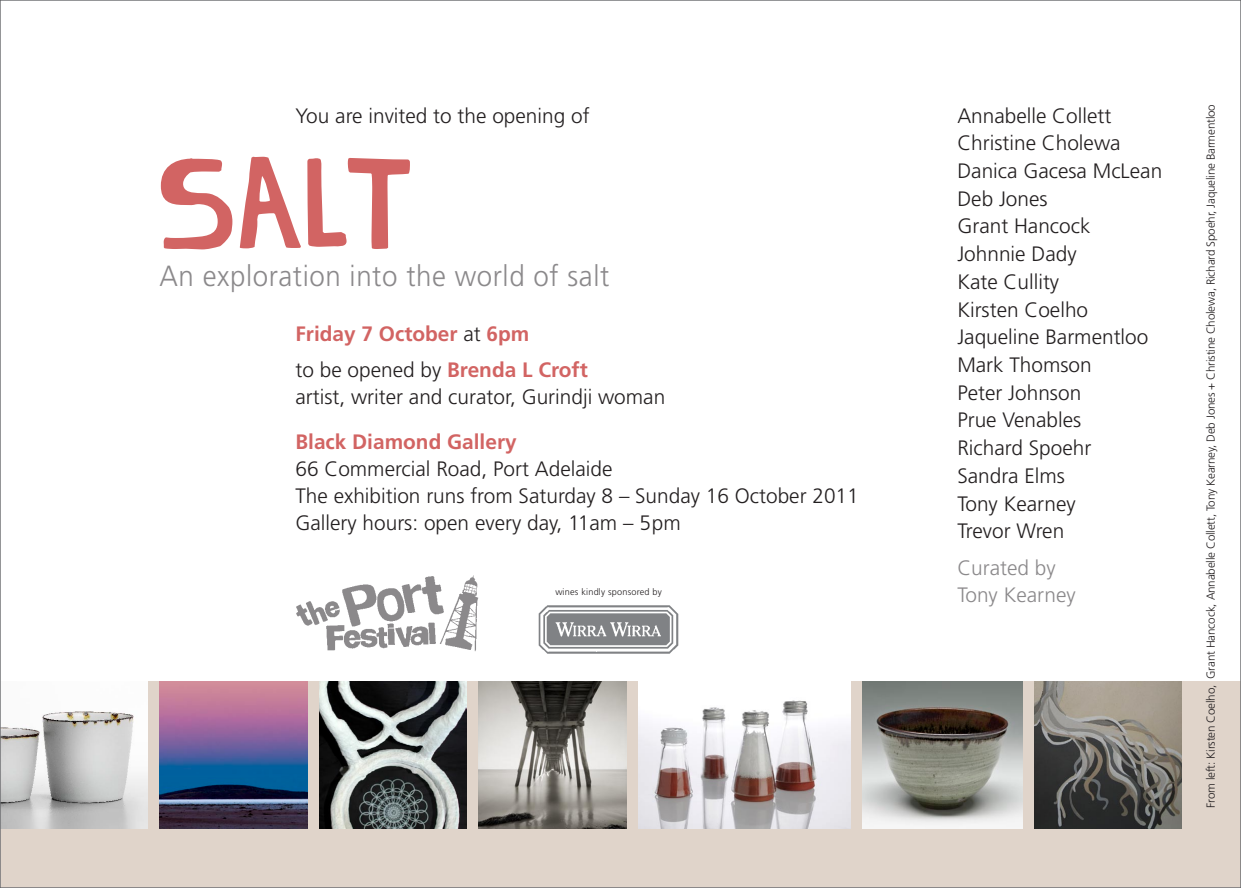
<style>
.page{position:relative;width:1241px;height:888px;background:#fff}
.page>*{position:absolute;margin:0;border:0;box-sizing:border-box;transform-origin:0 0}
.Body_text{font:141.58px "Pintor OT";color:#d26463}
.Body_text-2{font:300 29.22px "Frutiger";letter-spacing:.02em;color:#8b898b;scale:.95 1}
.Body_text-3{font:300 20.82px/27.1px "Frutiger";color:#231f20}
.Body_text-4{font:300 20.82px/27.7px "Frutiger";color:#8b898b}
.Body_text-5{font:700 20.82px "Frutiger";color:#d26463}
.Body_text-6{font:300 11.72px "Frutiger";letter-spacing:-.015em;color:#231f20}
.Body_text-7{font:300 9.1px "Frutiger";letter-spacing:.02em;color:#231f20}
.s1{font-weight:300;color:#231f20}
.s2{font-weight:700;color:#d26463}
</style>
<div class="page">
<div style="left:0;top:681px;width:1240px;height:207px;background:#e0d4ca"></div>
<img style="left:2px;top:681px;width:146px;height:148px">
<img style="left:638px;top:681px;width:212px;height:148px">
<img style="left:862px;top:681px;width:160px;height:148px">
<img style="left:478px;top:681px;width:148px;height:148px">
<img style="left:296px;top:575px;width:182px;height:77px">
<img style="left:319px;top:681px;width:148px;height:148px">
<img style="left:1034px;top:681px;width:147px;height:148px">
<img style="left:538px;top:605px;width:141px;height:49px">
<img style="left:159px;top:681px;width:148px;height:148px">
<p class="Body_text-3" style="left:295px;top:102px;width:296px">You are invited to the opening of</p>
<p class="Body_text" style="left:156px;top:138px;width:257px">SAlt</p>
<p class="Body_text-2" style="left:159px;top:259px;width:475px">An exploration into the world of salt</p>
<p class="Body_text-5" style="left:295px;top:322px;width:235px">Friday 7 October <span class="s1">at</span> 6pm</p>
<p class="Body_text-3" style="left:295px;top:356px;width:371px">to be opened by <span class="s2">Brenda L Croft<br></span>artist, writer and curator, Gurindji woman</p>
<p class="Body_text-3" style="left:295px;top:428px;width:564px"><span class="s2">Black Diamond Gallery<br></span>66 Commercial Road, Port Adelaide<br>The exhibition runs from Saturday 8 – Sunday 16 October 2011<br>Gallery hours: open every day, 11am – 5pm</p>
<p class="Body_text-7" style="left:555px;top:586px;width:108px">wines kindly sponsored by</p>
<p class="Body_text-3" style="left:957px;top:102px;width:155px">Annabelle Collett</p>
<p class="Body_text-3" style="left:957px;top:130px;width:165px">Christine Cholewa</p>
<p class="Body_text-3" style="left:957px;top:157px;width:206px">Danica Gacesa McLean</p>
<p class="Body_text-3" style="left:957px;top:185px;width:92px">Deb Jones</p>
<p class="Body_text-3" style="left:957px;top:213px;width:135px">Grant Hancock</p>
<p class="Body_text-3" style="left:957px;top:240px;width:121px;line-height:27.7px">Johnnie Dady<br>Kate Cullity</p>
<p class="Body_text-3" style="left:957px;top:296px;width:132px">Kirsten Coelho</p>
<p class="Body_text-3" style="left:957px;top:323px;width:192px">Jaqueline Barmentloo</p>
<p class="Body_text-3" style="left:957px;top:351px;width:136px;line-height:27.7px">Mark Thomson<br>Peter Johnson</p>
<p class="Body_text-3" style="left:957px;top:406px;width:135px;line-height:27.7px">Prue Venables<br>Richard Spoehr<br>Sandra Elms</p>
<p class="Body_text-3" style="left:957px;top:490px;width:120px">Tony Kearney</p>
<p class="Body_text-3" style="left:957px;top:517px;width:108px">Trevor Wren</p>
<p class="Body_text-4" style="left:957px;top:554px;width:120px">Curated by<br>Tony Kearney</p>
<p class="Body_text-6" style="left:1203px;top:808px;width:705px;rotate:-90deg">From left: Kirsten Coelho, Grant Hancock, Annabelle Collett, Tony Kearney, Deb Jones + Christine Cholewa, Richard Spoehr, Jaqueline Barmentloo</p>
</div>
